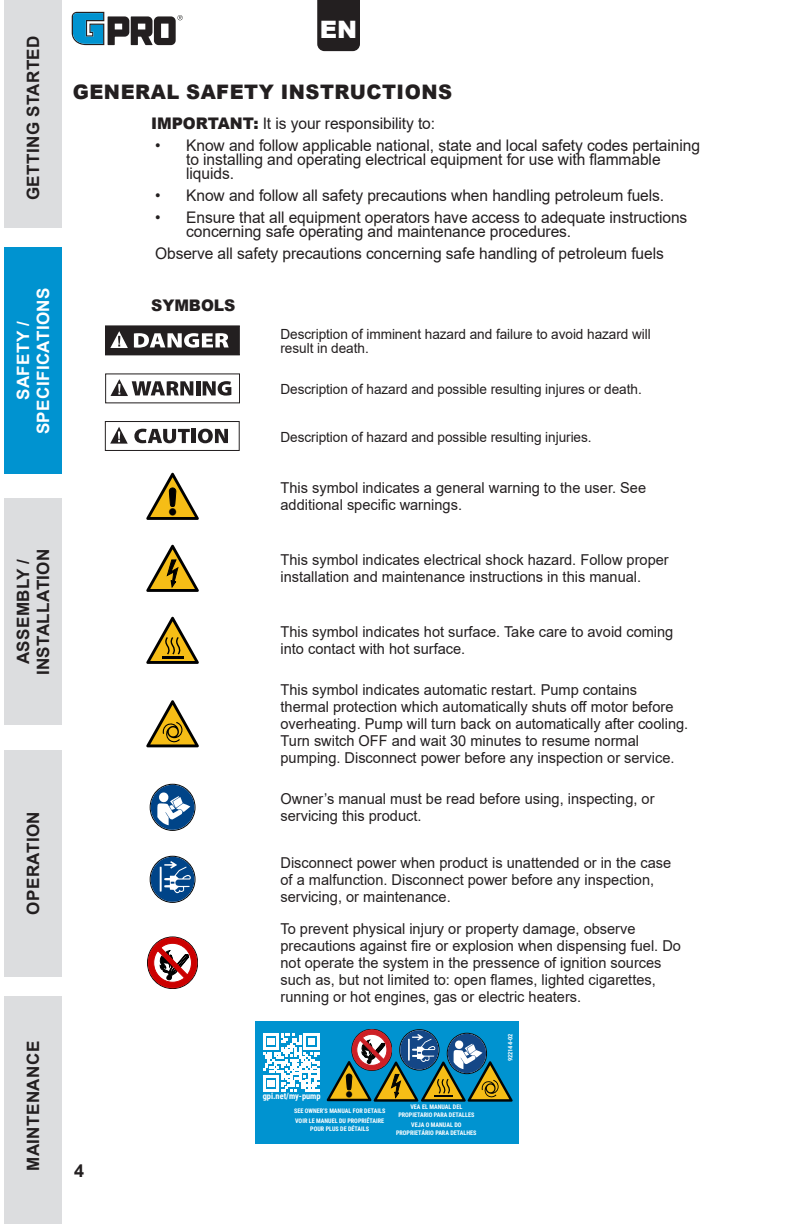
<style>
.page{position:relative;width:792px;height:1224px;background:#fff}
.page>*{position:absolute;margin:0;border:0;box-sizing:border-box;transform-origin:0 0}
.t1{font:900 24px "Arial";color:#fff}
.t2{font:900 20px "Arial";letter-spacing:.025em;color:#231f20}
.t3{font:700 18px "Arial";color:#231f20}
.t4{font:700 17px/20px "Arial";letter-spacing:.025em;color:#231f20;text-align:center}
.t5{font:700 17px/20px "Arial";letter-spacing:.025em;color:#fff;text-align:center}
.t6{font:16px/14px "Arial";letter-spacing:-.005em;color:#231f20}
.t7{font:900 16px "Arial";letter-spacing:-.005em;color:#231f20}
.t8{font:15px/17px "Arial";color:#231f20}
.t9{font:14px/14px "Arial";letter-spacing:-.005em;color:#231f20}
.t10{font:700 8.6px "Roboto Condensed";color:#fff}
.t11{font:700 6.4px/7.6px "Roboto Condensed";color:#fff;text-align:center}
.t12{font:700 6.2px "Roboto Condensed";color:#fff}
.s1{font-weight:900}
</style>
<div class="page">
<div style="left:4px;top:996px;width:58px;height:228px;background:#dcdddf"></div>
<div style="left:4px;top:750px;width:58px;height:226px;background:#dcdddf"></div>
<div style="left:4px;top:499px;width:58px;height:226px;background:#dcdddf"></div>
<div style="left:4px;top:0;width:58px;height:228px;background:#dcdddf"></div>
<svg style="left:72px;top:12px;width:111px;height:33px"></svg>
<div style="left:317px;top:0;width:43px;height:51px;background:#231f20"></div>
<div style="left:4px;top:248px;width:58px;height:226px;background:#0093d0"></div>
<div style="left:106px;top:326px;width:133px;height:29px;background:#231f20"></div>
<div style="left:105px;top:325px;width:135px;height:30px;border:1px solid #231f20"></div>
<svg style="left:110px;top:331px;width:18px;height:17px"></svg>
<svg style="left:134px;top:333px;width:95px;height:15px"></svg>
<svg style="left:110px;top:379px;width:83px;height:17px"></svg>
<hr style="left:196px;top:381px;width:4px;height:14px;background:#231f20">
<svg style="left:203px;top:381px;width:28px;height:15px"></svg>
<div style="left:105px;top:421px;width:135px;height:30px;border:1px solid #231f20"></div>
<svg style="left:110px;top:427px;width:18px;height:17px"></svg>
<svg style="left:134px;top:429px;width:56px;height:14px"></svg>
<hr style="left:192px;top:429px;width:4px;height:14px;background:#231f20">
<svg style="left:198px;top:429px;width:30px;height:14px"></svg>
<svg style="left:146px;top:473px;width:53px;height:47px"></svg>
<svg style="left:146px;top:545px;width:53px;height:47px"></svg>
<svg style="left:146px;top:617px;width:53px;height:47px"></svg>
<svg style="left:146px;top:700px;width:53px;height:47px"></svg>
<svg style="left:150px;top:785px;width:44px;height:45px"></svg>
<svg style="left:151px;top:857px;width:43px;height:45px"></svg>
<svg style="left:148px;top:938px;width:49px;height:50px"></svg>
<div style="left:256px;top:1021px;width:263px;height:122px;background:#0093d0"></div>
<svg style="left:263px;top:1033px;width:56px;height:58px"></svg>
<div style="left:352px;top:1029px;width:40px;height:41px;border:1px solid #040503;border-radius:50%"></div>
<svg style="left:327px;top:1030px;width:186px;height:72px"></svg>
<p class="t4" style="left:23px;top:200px;width:166px;rotate:-90deg">GETTING STARTED</p>
<p class="t5" style="left:13px;top:434px;width:148px;rotate:-90deg">SAFETY /<br>SPECIFICATIONS</p>
<p class="t4" style="left:13px;top:675px;width:128px;rotate:-90deg">ASSEMBLY /<br>INSTALLATION</p>
<p class="t4" style="left:23px;top:915px;width:105px;rotate:-90deg">OPERATION</p>
<p class="t4" style="left:23px;top:1171px;width:131px;rotate:-90deg">MAINTENANCE</p>
<h1 class="t1" style="left:320px;top:12px;width:39px">EN</h1>
<p class="t2" style="left:73px;top:78px;width:381px">GENERAL SAFETY INSTRUCTIONS</p>
<p class="t6" style="left:151px;top:117px;width:285px"><span class="s1">IMPORTANT:</span> It is your responsibility to:</p>
<p class="t6" style="left:186px;top:139px;width:515px;text-indent:-31px">• Know and follow applicable national, state and local safety codes pertaining to installing and operating electrical equipment for use with flammable liquids.</p>
<p class="t6" style="left:155px;top:189px;width:511px">• Know and follow all safety precautions when handling petroleum fuels.</p>
<p class="t6" style="left:186px;top:211px;width:503px;text-indent:-31px">• Ensure that all equipment operators have access to adequate instructions concerning safe operating and maintenance procedures.</p>
<p class="t6" style="left:155px;top:247px;width:510px">Observe all safety precautions concerning safe handling of petroleum fuels</p>
<p class="t7" style="left:151px;top:294px;width:86px">SYMBOLS</p>
<p class="t9" style="left:281px;top:326px;width:372px">Description of imminent hazard and failure to avoid hazard will result in death.</p>
<p class="t9" style="left:281px;top:381px;width:363px">Description of hazard and possible resulting injures or death.</p>
<p class="t9" style="left:281px;top:429px;width:313px">Description of hazard and possible resulting injuries.</p>
<p class="t8" style="left:281px;top:480px;width:367px">This symbol indicates a general warning to the user. See additional specific warnings.</p>
<p class="t8" style="left:281px;top:552px;width:390px">This symbol indicates electrical shock hazard. Follow proper installation and maintenance instructions in this manual.</p>
<p class="t8" style="left:281px;top:624px;width:394px">This symbol indicates hot surface. Take care to avoid coming into contact with hot surface.</p>
<p class="t8" style="left:281px;top:681px;width:409px">This symbol indicates automatic restart. Pump contains thermal protection which automatically shuts off motor before overheating. Pump will turn back on automatically after cooling.<br>Turn switch OFF and wait 30 minutes to resume normal pumping. Disconnect power before any inspection or service.</p>
<p class="t8" style="left:281px;top:790px;width:376px">Owner’s manual must be read before using, inspecting, or servicing this product.</p>
<p class="t8" style="left:281px;top:854px;width:392px">Disconnect power when product is unattended or in the case of a malfunction. Disconnect power before any inspection, servicing, or maintenance.</p>
<p class="t8" style="left:281px;top:920px;width:402px">To prevent physical injury or property damage, observe precautions against fire or explosion when dispensing fuel. Do not operate the system in the pressence of ignition sources such as, but not limited to: open flames, lighted cigarettes, running or hot engines, gas or electric heaters.</p>
<p class="t3" style="left:74px;top:1158px;width:12px">4</p>
<p class="t10" style="left:263px;top:1090px;width:59px">gpi.net/my-pump</p>
<p class="t11" style="left:294px;top:1105px;width:93px;line-height:10.4px;text-align:left">SEE OWNER’S MANUAL FOR DETAILS<br>VOIR LE MANUEL DU PROPRIÉTAIRE</p>
<p class="t11" style="left:310px;top:1125px;width:60px">POUR PLUS DE DÉTAILS</p>
<p class="t11" style="left:398px;top:1103px;width:78px">VEA EL MANUAL DEL<br>PROPIETARIO PARA DETALLES</p>
<p class="t11" style="left:396px;top:1121px;width:82px">VEJA O MANUAL DO<br>PROPRIETÁRIO PARA DETALHES</p>
<p class="t12" style="left:506px;top:1061px;width:29px;rotate:-90deg">922144-02</p>
</div>
